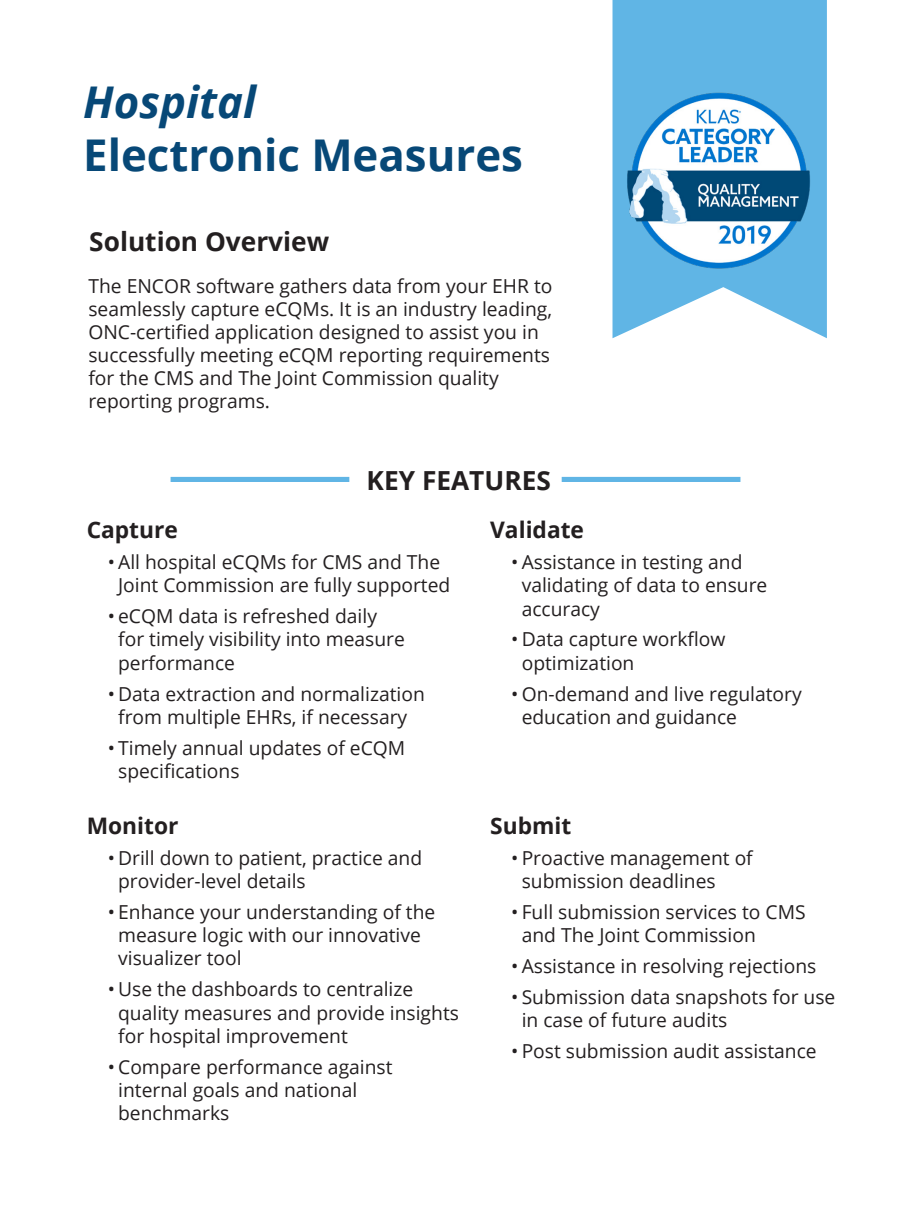
<style>
.page{position:relative;width:914px;height:1229px;background:#fff}
.page>*{position:absolute;margin:0;border:0;box-sizing:border-box;transform-origin:0 0}
.t1{font:700 43.75px "Open Sans";color:#074877}
.t2{font:italic 700 43.75px "Open Sans";color:#074877}
.t3{font:700 26.25px "Open Sans";color:#231f20}
.t4{font:700 22.75px "Open Sans";color:#231f20}
.t5{font:19.25px/23.1px "Open Sans";color:#231f20}
</style>
<div class="page">
<svg style="left:612px;top:0;width:214px;height:338px;fill:#60b5e5"></svg>
<img style="left:624px;top:85px;width:191px;height:191px">
<div style="left:170px;top:477px;width:179px;height:5px;background:#60b5e5"></div>
<div style="left:561px;top:477px;width:179px;height:5px;background:#60b5e5"></div>
<p class="t2" style="left:83px;top:72px;width:174px">Hospital</p>
<p class="t1" style="left:83px;top:124px;width:441px">Electronic Measures</p>
<p class="t3" style="left:89px;top:222px;width:241px">Solution Overview</p>
<p class="t5" style="left:88px;top:274px;width:465px">The ENCOR software gathers data from your EHR to seamlessly capture eCQMs. It is an industry leading, ONC-certified application designed to assist you in successfully meeting eCQM reporting requirements for the CMS and The Joint Commission quality reporting programs.</p>
<p class="t3" style="left:366px;top:462px;width:186px">KEY FEATURES</p>
<p class="t4" style="left:87px;top:514px;width:93px">Capture</p>
<p class="t5" style="left:108px;top:550px;width:344px;text-align:center">• All hospital eCQMs for CMS and The<br>Joint Commission are fully supported</p>
<p class="t5" style="left:118px;top:604px;width:288px;text-indent:-10px">• eCQM data is refreshed daily for timely visibility into measure performance</p>
<p class="t5" style="left:108px;top:681px;width:319px;text-align:center">• Data extraction and normalization from multiple EHRs, if necessary</p>
<p class="t5" style="left:118px;top:735px;width:288px;text-indent:-10px">• Timely annual updates of eCQM specifications</p>
<p class="t4" style="left:87px;top:809px;width:93px">Monitor</p>
<p class="t5" style="left:118px;top:846px;width:305px;text-indent:-10px">• Drill down to patient, practice and provider-level details</p>
<p class="t5" style="left:118px;top:900px;width:319px;text-indent:-10px">• Enhance your understanding of the measure logic with our innovative visualizer tool</p>
<p class="t5" style="left:118px;top:977px;width:342px;text-indent:-10px">• Use the dashboards to centralize quality measures and provide insights for hospital improvement</p>
<p class="t5" style="left:118px;top:1054px;width:276px;text-indent:-10px">• Compare performance against internal goals and national benchmarks</p>
<p class="t4" style="left:490px;top:514px;width:95px">Validate</p>
<p class="t5" style="left:521px;top:550px;width:247px;text-indent:-10px">• Assistance in testing and validating of data to ensure accuracy</p>
<p class="t5" style="left:521px;top:627px;width:205px;text-indent:-10px">• Data capture workflow optimization</p>
<p class="t5" style="left:521px;top:681px;width:281px;text-indent:-10px">• On-demand and live regulatory education and guidance</p>
<p class="t4" style="left:490px;top:809px;width:83px">Submit</p>
<p class="t5" style="left:521px;top:846px;width:233px;text-indent:-10px">• Proactive management of submission deadlines</p>
<p class="t5" style="left:521px;top:900px;width:285px;text-indent:-10px">• Full submission services to CMS and The Joint Commission</p>
<p class="t5" style="left:511px;top:954px;width:307px">• Assistance in resolving rejections</p>
<p class="t5" style="left:521px;top:985px;width:315px;text-indent:-10px">• Submission data snapshots for use in case of future audits</p>
<p class="t5" style="left:511px;top:1039px;width:307px">• Post submission audit assistance</p>
</div>
